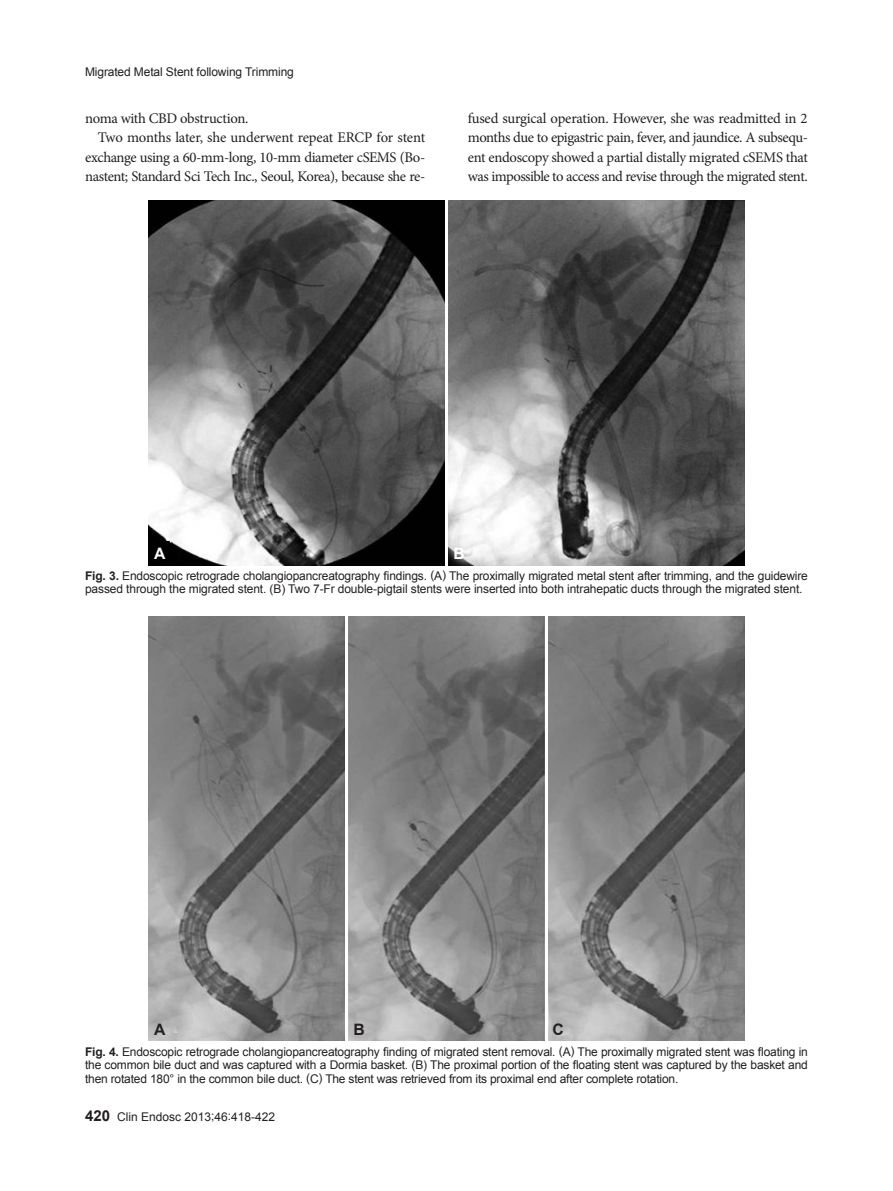
<style>
.page{position:relative;width:893px;height:1191px;background:#fff}
.page>*{position:absolute;margin:0;border:0;box-sizing:border-box;transform-origin:0 0}
.t1{font:700 15.75px "Arial";color:#231f20}
.t2{font:700 15.75px "Arial";color:#fff}
.t3{font:14.7px/19.5px "Minion Pro";letter-spacing:-.03em;color:#231f20;text-align:justify}
.t4{font:12px/13.5px "Arial";letter-spacing:-.01em;color:#231f20}
.s1{font-weight:700}
.s2{font-weight:700;font-size:15px}
</style>
<div class="page">
<img style="left:149px;top:201px;width:295px;height:364px">
<img style="left:449px;top:201px;width:295px;height:364px">
<img style="left:149px;top:616px;width:195px;height:424px">
<img style="left:349px;top:616px;width:195px;height:424px">
<img style="left:549px;top:616px;width:195px;height:424px">
<p class="t4" style="left:85px;top:65px;width:210px">Migrated Metal Stent following Trimming</p>
<p class="t3" style="left:85px;top:108px;width:165px">noma with CBD obstruction.</p>
<p class="t3" style="left:98px;top:128px;width:329px">Two months later, she underwent repeat ERCP for stent</p>
<p class="t3" style="left:85px;top:147px;width:342px">exchange using a 60-mm-long, 10-mm diameter cSEMS (Bo-</p>
<p class="t3" style="left:85px;top:167px;width:342px">nastent; Standard Sci Tech Inc., Seoul, Korea), because she re-</p>
<p class="t3" style="left:468px;top:108px;width:342px">fused surgical operation. However, she was readmitted in 2 months due to epigastric pain, fever, and jaundice. A subsequ&shy;ent endoscopy showed a partial distally migrated cSEMS that was impossible to access and revise through the migrated stent.</p>
<h1 class="t2" style="left:154px;top:543px;width:13px">A</h1>
<h1 class="t2" style="left:454px;top:543px;width:13px">B</h1>
<p class="t4" style="left:85px;top:569px;width:724px"><span class="s1">Fig. 3.</span> Endoscopic retrograde cholangiopancreatography findings. (A) The proximally migrated metal stent after trimming, and the guidewire passed through the migrated stent. (B) Two 7-Fr double-pigtail stents were inserted into both intrahepatic ducts through the migrated stent.</p>
<h1 class="t1" style="left:154px;top:1019px;width:13px">A</h1>
<h1 class="t1" style="left:354px;top:1019px;width:13px">B</h1>
<h1 class="t1" style="left:553px;top:1019px;width:13px">C</h1>
<p class="t4" style="left:85px;top:1045px;width:724px;text-align:justify"><span class="s1">Fig. 4.</span> Endoscopic retrograde cholangiopancreatography finding of migrated stent removal. (A) The proximally migrated stent was floating in the common bile duct and was captured with a Dormia basket. (B) The proximal portion of the floating stent was captured by the basket and then rotated 180° in the common bile duct. (C) The stent was retrieved from its proximal end after complete rotation.</p>
<p class="t4" style="left:85px;top:1110px;width:192px"><span class="s2">420</span> Clin Endosc 2013;46:418-422</p>
</div>
